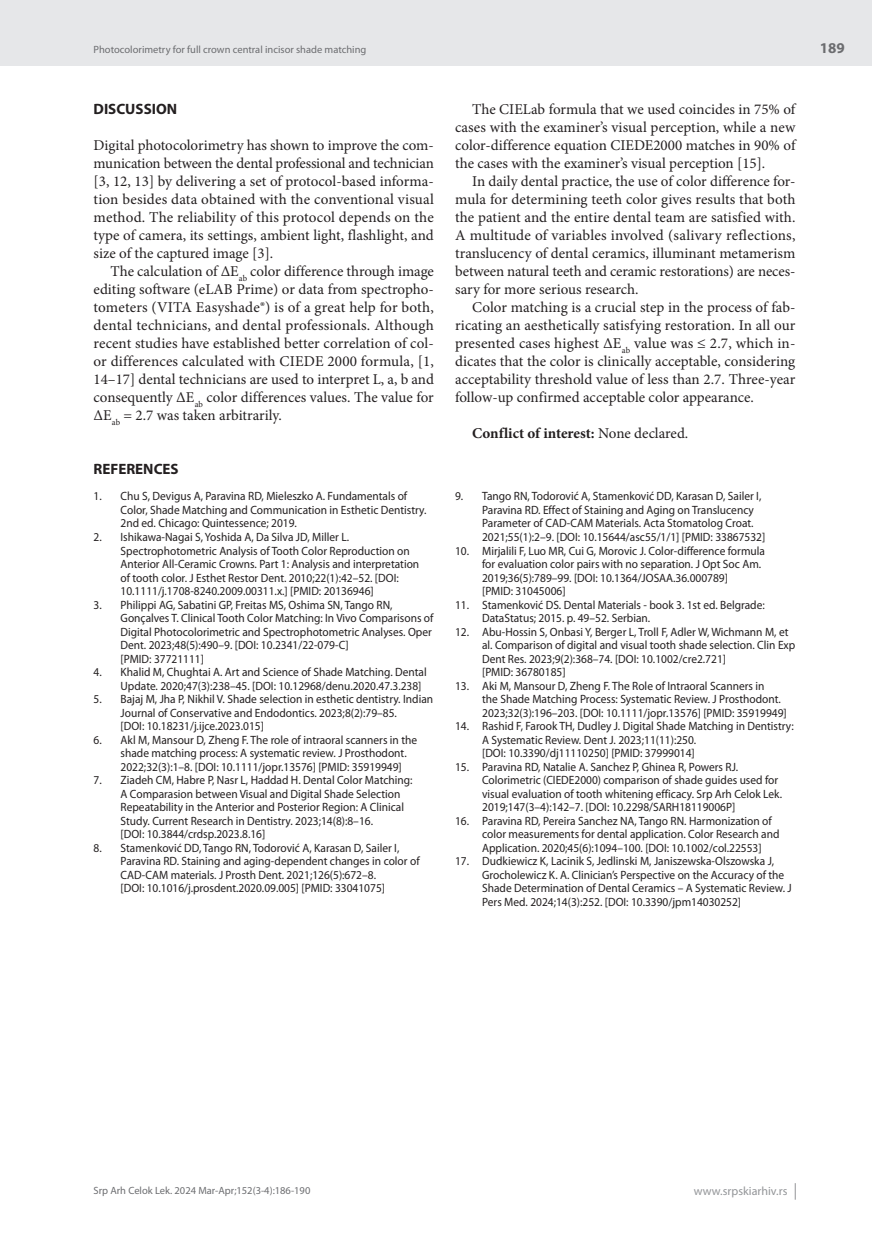
<style>
.page{position:relative;width:872px;height:1234px;background:#fff}
.page>*{position:absolute;margin:0;border:0;box-sizing:border-box;transform-origin:0 0}
.t1{font:15px/18px "Minion Pro";color:#231f20;text-align:justify}
.t2{font:700 15px "Minion Pro";color:#231f20}
.t3{font:700 15px "Myriad Pro";color:#231f20}
.t4{font:700 15px "Myriad Pro";color:#6c6d70}
.t5{font:12px/13.5px "Myriad Pro";color:#231f20;scale:.95 1}
.t6{font:12px "Myriad Pro";color:#939598}
.t7{font:10.5px "Myriad Pro";color:#6c6d70}
.s1{font-weight:400}
</style>
<div class="page">
<div style="left:0;top:0;width:872px;height:66px;background:#e6e7e9"></div>
<svg style="left:795px;top:1183px;width:1px;height:16px"></svg>
<p class="t7" style="left:94px;top:43px;width:274px">Photocolorimetry for full crown central incisor shade matching</p>
<p class="t4" style="left:820px;top:38px;width:26px">189</p>
<p class="t3" style="left:94px;top:99px;width:85px">DISCUSSION</p>
<p class="t1" style="left:94px;top:136px;width:342px">Digital photocolorimetry has shown to improve the com&shy;munication between the dental professional and technician [3, 12, 13] by delivering a set of protocol-based informa&shy;tion besides data obtained with the conventional visual method. The reliability of this protocol depends on the type of camera, its settings, ambient light, flashlight, and size of the captured image [3].</p>
<p class="t1" style="left:94px;top:262px;width:342px;text-indent:17px">The calculation of ΔE<sub>ab</sub> color difference through image editing software (eLAB Prime) or data from spectropho&shy;tometers (VITA Easyshade®) is of a great help for both, dental technicians, and dental professionals. Although recent studies have established better correlation of col&shy;or differences calculated with CIEDE 2000 formula, [1, 14–17] dental technicians are used to interpret L, a, b and consequently ΔE<sub>ab</sub> color differences values. The value for ΔE<sub>ab</sub> = 2.7 was taken arbitrarily.</p>
<p class="t1" style="left:455px;top:100px;width:342px;text-indent:17px">The CIELab formula that we used coincides in 75% of cases with the examiner’s visual perception, while a new color-difference equation CIEDE2000 matches in 90% of the cases with the examiner’s visual perception [15].</p>
<p class="t1" style="left:455px;top:172px;width:342px;text-indent:17px">In daily dental practice, the use of color difference for&shy;mula for determining teeth color gives results that both the patient and the entire dental team are satisfied with.<br>A multitude of variables involved (salivary reflections, translucency of dental ceramics, illuminant metamerism between natural teeth and ceramic restorations) are neces&shy;sary for more serious research.</p>
<p class="t1" style="left:455px;top:298px;width:342px;text-indent:17px">Color matching is a crucial step in the process of fab&shy;ricating an aesthetically satisfying restoration. In all our presented cases highest ΔE<sub>ab</sub> value was ≤ 2.7, which in&shy;dicates that the color is clinically acceptable, considering acceptability threshold value of less than 2.7. Three-year follow-up confirmed acceptable color appearance.</p>
<p class="t2" style="left:472px;top:422px;width:218px">Conflict of interest: <span class="s1">None declared.</span></p>
<p class="t3" style="left:94px;top:459px;width:87px">REFERENCES</p>
<p class="t5" style="left:121px;top:489px;width:323px;text-indent:-27px">1. Chu S, Devigus A, Paravina RD, Mieleszko A. Fundamentals of<br>Color, Shade Matching and Communication in Esthetic Dentistry.<br>2nd ed. Chicago: Quintessence; 2019.</p>
<p class="t5" style="left:121px;top:530px;width:316px;text-indent:-27px">2. Ishikawa-Nagai S, Yoshida A, Da Silva JD, Miller L.<br>Spectrophotometric Analysis of Tooth Color Reproduction on Anterior All-Ceramic Crowns. Part 1: Analysis and interpretation of tooth color. J Esthet Restor Dent. 2010;22(1):42–52. [DOI:<br>10.1111/j.1708-8240.2009.00311.x.] [PMID: 20136946]</p>
<p class="t5" style="left:121px;top:597px;width:331px;text-indent:-27px">3. Philippi AG, Sabatini GP, Freitas MS, Oshima SN, Tango RN, Gonçalves T. Clinical Tooth Color Matching: In Vivo Comparisons of Digital Photocolorimetric and Spectrophotometric Analyses. Oper Dent. 2023;48(5):490–9. [DOI: 10.2341/22-079-C]<br>[PMID: 37721111]</p>
<p class="t5" style="left:121px;top:665px;width:324px;text-indent:-27px">4. Khalid M, Chughtai A. Art and Science of Shade Matching. Dental<br>Update. 2020;47(3):238–45. [DOI: 10.12968/denu.2020.47.3.238]</p>
<p class="t5" style="left:121px;top:692px;width:330px;text-indent:-27px">5. Bajaj M, Jha P, Nikhil V. Shade selection in esthetic dentistry. Indian<br>Journal of Conservative and Endodontics. 2023;8(2):79–85.<br>[DOI: 10.18231/j.ijce.2023.015]</p>
<p class="t5" style="left:121px;top:732px;width:314px;text-indent:-27px">6. Akl M, Mansour D, Zheng F. The role of intraoral scanners in the shade matching process: A systematic review. J Prosthodont.<br>2022;32(3):1–8. [DOI: 10.1111/jopr.13576] [PMID: 35919949]</p>
<p class="t5" style="left:121px;top:773px;width:309px;text-indent:-27px">7. Ziadeh CM, Habre P, Nasr L, Haddad H. Dental Color Matching:<br>A Comparasion between Visual and Digital Shade Selection Repeatability in the Anterior and Posterior Region: A Clinical Study. Current Research in Dentistry. 2023;14(8):8–16.<br>[DOI: 10.3844/crdsp.2023.8.16]</p>
<p class="t5" style="left:121px;top:840px;width:316px;text-indent:-27px">8. Stamenković DD, Tango RN, Todorović A, Karasan D, Sailer I, Paravina RD. Staining and aging-dependent changes in color of CAD-CAM materials. J Prosth Dent. 2021;126(5):672–8.<br>[DOI: 10.1016/j.prosdent.2020.09.005] [PMID: 33041075]</p>
<p class="t5" style="left:482px;top:489px;width:300px;text-indent:-27px">9. Tango RN, Todorović A, Stamenković DD, Karasan D, Sailer I, Paravina RD. Effect of Staining and Aging on Translucency Parameter of CAD-CAM Materials. Acta Stomatolog Croat.<br>2021;55(1):2–9. [DOI: 10.15644/asc55/1/1] [PMID: 33867532]</p>
<p class="t5" style="left:482px;top:543px;width:299px;text-indent:-27px">10. Mirjalili F, Luo MR, Cui G, Morovic J. Color-difference formula for evaluation color pairs with no separation. J Opt Soc Am.<br>2019;36(5):789–99. [DOI: 10.1364/JOSAA.36.000789]<br>[PMID: 31045006]</p>
<p class="t5" style="left:482px;top:597px;width:299px;text-indent:-27px">11. Stamenković DS. Dental Materials - book 3. 1st ed. Belgrade:<br>DataStatus; 2015. p. 49–52. Serbian.</p>
<p class="t5" style="left:482px;top:624px;width:331px;text-indent:-27px">12. Abu-Hossin S, Onbasi Y, Berger L, Troll F, Adler W, Wichmann M, et al. Comparison of digital and visual tooth shade selection. Clin Exp Dent Res. 2023;9(2):368–74. [DOI: 10.1002/cre2.721]<br>[PMID: 36780185]</p>
<p class="t5" style="left:482px;top:678px;width:322px;text-indent:-27px">13. Aki M, Mansour D, Zheng F. The Role of Intraoral Scanners in<br>the Shade Matching Process: Systematic Review. J Prosthodont.<br>2023;32(3):196–203. [DOI: 10.1111/jopr.13576] [PMID: 35919949]</p>
<p class="t5" style="left:482px;top:719px;width:329px;text-indent:-27px">14. Rashid F, Farook TH, Dudley J. Digital Shade Matching in Dentistry:<br>A Systematic Review. Dent J. 2023;11(11):250.<br>[DOI: 10.3390/dj11110250] [PMID: 37999014]</p>
<p class="t5" style="left:482px;top:759px;width:317px;text-indent:-27px">15. Paravina RD, Natalie A. Sanchez P, Ghinea R, Powers RJ.<br>Colorimetric (CIEDE2000) comparison of shade guides used for visual evaluation of tooth whitening efficacy. Srp Arh Celok Lek.<br>2019;147(3–4):142–7. [DOI: 10.2298/SARH18119006P]</p>
<p class="t5" style="left:482px;top:813px;width:314px;text-indent:-27px">16. Paravina RD, Pereira Sanchez NA, Tango RN. Harmonization of color measurements for dental application. Color Research and<br>Application. 2020;45(6):1094–100. [DOI: 10.1002/col.22553]</p>
<p class="t5" style="left:482px;top:854px;width:327px;text-indent:-27px">17. Dudkiewicz K, Lacinik S, Jedlinski M, Janiszewska-Olszowska J, Grocholewicz K. A. Clinician’s Perspective on the Accuracy of the Shade Determination of Dental Ceramics – A Systematic Review. J Pers Med. 2024;14(3):252. [DOI: 10.3390/jpm14030252]</p>
<p class="t7" style="left:94px;top:1184px;width:218px">Srp Arh Celok Lek. 2024 Mar-Apr;152(3-4):186-190</p>
<p class="t6" style="left:694px;top:1183px;width:95px">www.srpskiarhiv.rs</p>
</div>
